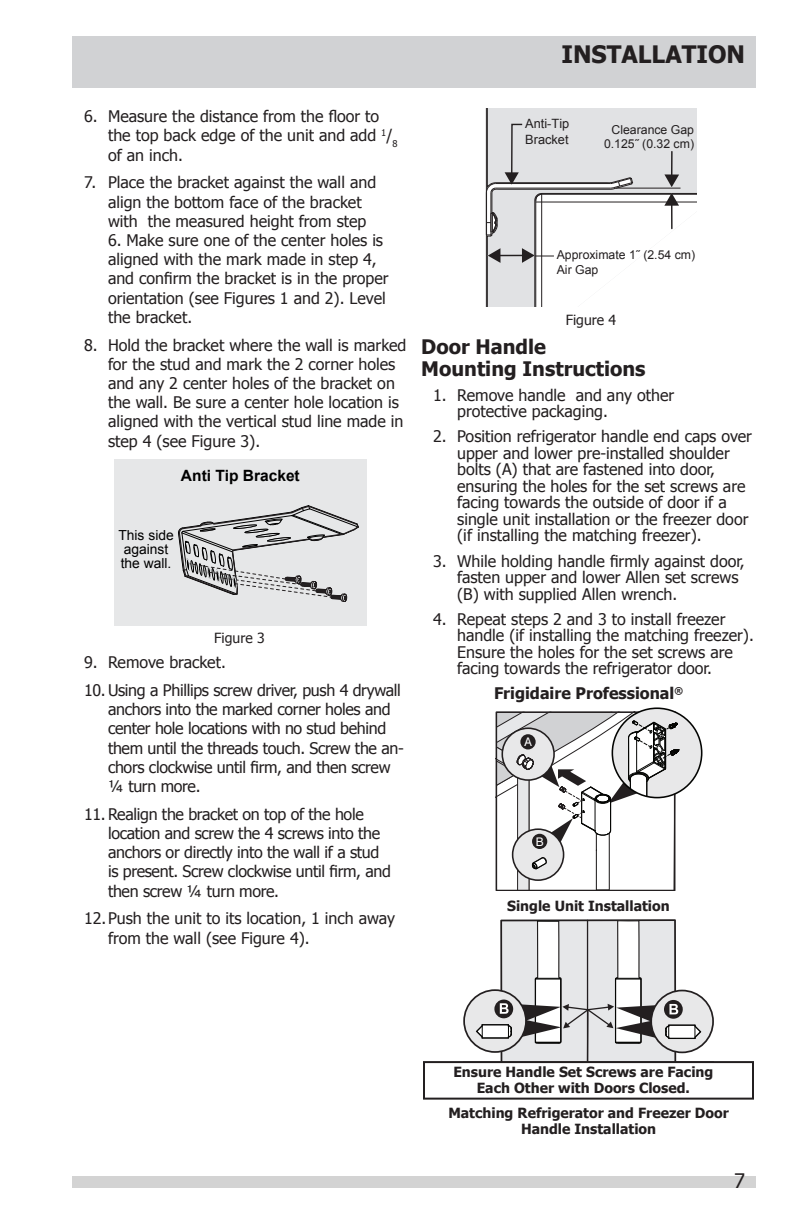
<style>
.page{position:relative;width:792px;height:1224px;background:#fff}
.page>*{position:absolute;margin:0;border:0;box-sizing:border-box;transform-origin:0 0}
.Frig_Heading_Odd{font:700 24px "Tahoma";color:#231f20}
.Frigidaire_1st_Level{font:700 20px/22px "Tahoma";color:#231f20}
.t1{font:20px "Tahoma";color:#231f20}
.t2{font:16px/19.2px "Tahoma";color:#231f20}
.t3{font:16px/19.2px "Tahoma";letter-spacing:-.02em;color:#231f20}
.Frigidaire_1st_Level-2{font:700 16px "Tahoma";color:#231f20}
.t4{font:700 15.6px "Arial";color:#000}
.Frigidaire_Graphic_T{font:700 14px/16px "Tahoma";color:#231f20;text-align:center}
.t5{font:14px/13px "Arial";color:#231f20}
.Frigidaire_Graphic_T-2{font:14px "Tahoma";color:#231f20}
.t6{font:13.8px/13.8px "Arial";color:#000}
.t7{font:12.8px/15.4px "Arial";color:#231f20}
.t8{font:12.2px/14.8px "Arial";color:#231f20}
.t9{font:11.8px "Helvetica";color:#fff}
</style>
<div class="page">
<div style="left:72px;top:1176px;width:684px;height:12px;background:#d3d3d3"></div>
<div style="left:72px;top:36px;width:684px;height:52px;background:#d1d2d4"></div>
<div style="left:114px;top:459px;width:253px;height:167px;background:#e6e7e8"></div>
<svg style="left:178px;top:505px;width:181px;height:97px"></svg>
<svg style="left:485px;top:108px;width:212px;height:198px"></svg>
<div style="left:612px;top:708px;width:90px;height:90px;background:#e8e8e9;border-radius:50%"></div>
<svg style="left:463px;top:919px;width:251px;height:142px"></svg>
<hr style="left:587px;top:920px;width:1px;height:141px;background:#231f20">
<div style="left:423px;top:1061px;width:331px;height:39px;border:2px solid #231f20"></div>
<svg style="left:496px;top:711px;width:183px;height:180px"></svg>
<p class="Frig_Heading_Odd" style="left:561px;top:37px;width:185px">INSTALLATION</p>
<p class="t2" style="left:108px;top:106px;width:291px;text-indent:-24px">6. Measure the distance from the floor to the top back edge of the unit and add <sup>1</sup>/<sub>8 </sub>of an inch.</p>
<p class="t2" style="left:108px;top:172px;width:270px;text-indent:-24px">7. Place the bracket against the wall and align the bottom face of the bracket with the measured height from step</p>
<p class="t2" style="left:108px;top:230px;width:282px">6. Make sure one of the center holes is aligned with the mark made in step 4, and confirm the bracket is in the proper orientation (see Figures 1 and 2). Level the bracket.</p>
<p class="t2" style="left:108px;top:335px;width:300px;text-indent:-24px">8. Hold the bracket where the wall is marked for the stud and mark the 2 corner holes and any 2 center holes of the bracket on the wall. Be sure a center hole location is aligned with the vertical stud line made in step 4 (see Figure 3).</p>
<p class="t4" style="left:181px;top:465px;width:120px">Anti Tip Bracket</p>
<p class="t6" style="left:118px;top:528px;width:57px">This side against the wall.</p>
<p class="Frigidaire_Graphic_T-2" style="left:214px;top:629px;width:52px">Figure 3</p>
<p class="t2" style="left:84px;top:652px;width:143px">9. Remove bracket.</p>
<p class="t3" style="left:108px;top:680px;width:297px;text-indent:-24px">10. Using a Phillips screw driver, push 4 drywall anchors into the marked corner holes and center hole locations with no stud behind them until the threads touch. Screw the an&shy;chors clockwise until firm, and then screw ¼ turn more.</p>
<p class="t3" style="left:108px;top:804px;width:285px;text-indent:-24px">11. Realign the bracket on top of the hole location and screw the 4 screws into the anchors or directly into the wall if a stud is present. Screw clockwise until firm, and then screw ¼ turn more.</p>
<p class="t2" style="left:108px;top:908px;width:289px;text-indent:-24px">12.Push the unit to its location, 1 inch away from the wall (see Figure 4).</p>
<p class="t7" style="left:525px;top:116px;width:46px">Anti-Tip<br>Bracket</p>
<p class="t8" style="left:604px;top:122px;width:92px;text-align:right">Clearance Gap<br>0.125˝ (0.32 cm)</p>
<p class="t8" style="left:557px;top:248px;width:140px">Approximate 1˝ (2.54 cm)<br>Air Gap</p>
<p class="Frigidaire_Graphic_T-2" style="left:566px;top:311px;width:52px">Figure 4</p>
<p class="Frigidaire_1st_Level" style="left:421px;top:334px;width:226px">Door Handle<br>Mounting Instructions</p>
<p class="t2" style="left:457px;top:386px;width:218px;line-height:16.4px;text-indent:-24px">1. Remove handle and any other protective packaging.</p>
<p class="t2" style="left:457px;top:428px;width:296px;line-height:16.4px;text-indent:-24px">2. Position refrigerator handle end caps over upper and lower pre-installed shoulder bolts (A) that are fastened into door, ensuring the holes for the set screws are facing towards the outside of door if a single unit installation or the freezer door (if installing the matching freezer).</p>
<p class="t2" style="left:457px;top:552px;width:289px;line-height:16.4px;text-indent:-24px">3. While holding handle firmly against door, fasten upper and lower Allen set screws (B) with supplied Allen wrench.</p>
<p class="t2" style="left:457px;top:610px;width:298px;line-height:16.4px;text-indent:-24px">4. Repeat steps 2 and 3 to install freezer handle (if installing the matching freezer).<br>Ensure the holes for the set screws are facing towards the refrigerator door.</p>
<p class="Frigidaire_1st_Level-2" style="left:494px;top:682px;width:190px">Frigidaire Professional<sup>®</sup></p>
<p class="t9" style="left:536px;top:835px;width:9px">B</p>
<p class="Frigidaire_Graphic_T" style="left:507px;top:897px;width:164px">Single Unit Installation</p>
<p class="Frigidaire_Graphic_T" style="left:453px;top:1063px;width:262px">Ensure Handle Set Screws are Facing<br>Each Other with Doors Closed.</p>
<p class="t5" style="left:494px;top:1069px;width:213px;text-indent:-24px">Ensure Handle Set Screws are Facing<br>Each Other with Doors</p>
<p class="t5" style="left:659px;top:1082px;width:28px">sed.</p>
<p class="Frigidaire_Graphic_T" style="left:448px;top:1105px;width:282px">Matching Refrigerator and Freezer Door</p>
<p class="Frigidaire_Graphic_T" style="left:521px;top:1121px;width:137px">Handle Installation</p>
<p class="t1" style="left:734px;top:1167px;width:12px">7</p>
</div>
